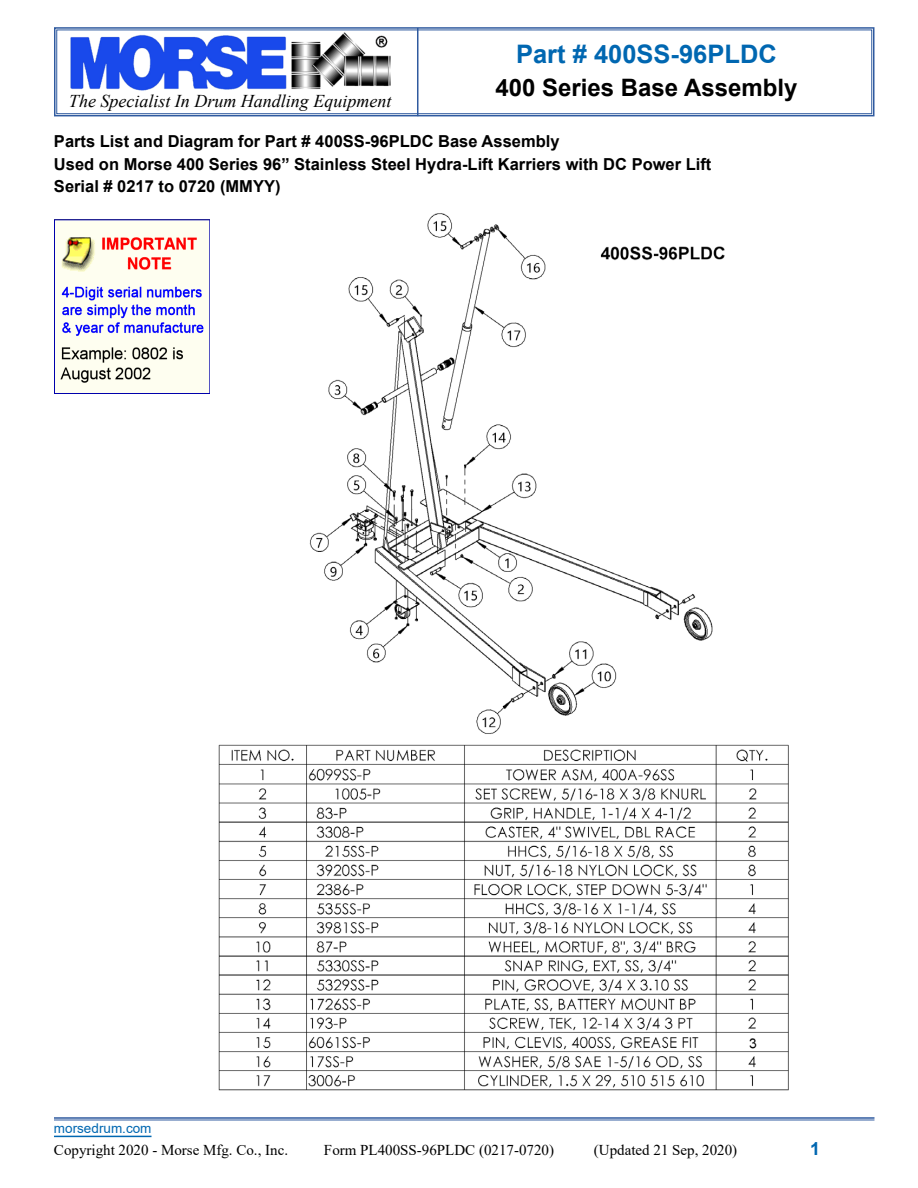
<style>
.page{position:relative;width:918px;height:1188px;background:#fff}
.page>*{position:absolute;margin:0;border:0;box-sizing:border-box;transform-origin:0 0}
.t1{font:700 25.5px "Arial";color:#0067b1}
.t2{font:700 24px "Arial";color:#000}
.t3{font:italic 18px "Times New Roman";color:#000}
.t4{font:700 18px "Arial";color:#0067b1}
.t5{font:700 16.5px/22.5px "Arial";color:#000}
.t6{font:15px "Times New Roman";color:#000}
.t7{font:13.5px "Arial";color:#0067b1}
</style>
<div class="page">
<img style="left:214px;top:213px;width:577px;height:907px">
<svg style="left:54px;top:27px;width:821px;height:90px"></svg>
<div style="left:56px;top:30px;width:816px;height:84px;border:1px solid #2f5a9f"></div>
<hr style="left:417px;top:28px;width:1px;height:88px;background:#2f5a9f">
<hr style="left:54px;top:1136px;width:98px;height:1px;background:#0067b1">
<hr style="left:54px;top:1117px;width:820px;height:2px;background:#2f5a9f">
<hr style="left:54px;top:1120px;width:820px;height:1px;background:#2f5a9f">
<img style="left:54px;top:219px;width:156px;height:175px">
<h1 class="t1" style="left:516px;top:36px;width:262px">Part # 400SS-96PLDC</h1>
<h2 class="t2" style="left:496px;top:71px;width:303px">400 Series Base Assembly</h2>
<p class="t5" style="left:54px;top:130px;width:659px">Parts List and Diagram for Part # 400SS-96PLDC Base Assembly<br>Used on Morse 400 Series 96” Stainless Steel Hydra-Lift Karriers with DC Power Lift<br>Serial # 0217 to 0720 (MMYY)</p>
<p class="t3" style="left:69px;top:89px;width:324px">The Specialist In Drum Handling Equipment</p>
<p class="t7" style="left:54px;top:1119px;width:99px">morsedrum.com</p>
<p class="t6" style="left:54px;top:1139px;width:236px">Copyright 2020 - Morse Mfg. Co., Inc.</p>
<p class="t6" style="left:324px;top:1139px;width:232px">Form PL400SS-96PLDC (0217-0720)</p>
<p class="t6" style="left:594px;top:1139px;width:145px">(Updated 21 Sep, 2020)</p>
<p class="t4" style="left:810px;top:1136px;width:12px">1</p>
</div>
